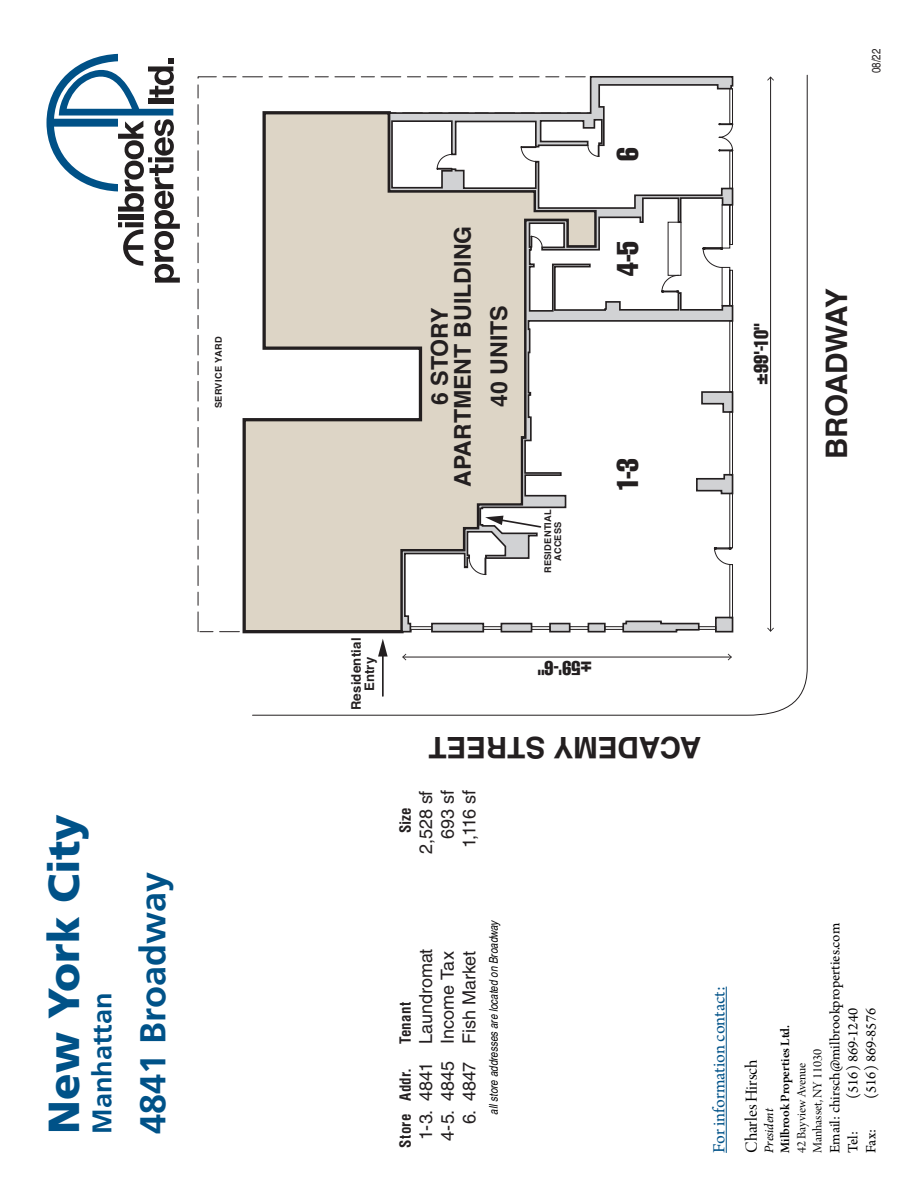
<style>
.page{position:relative;width:918px;height:1188px;background:#fff}
.page>*{position:absolute;margin:0;border:0;box-sizing:border-box;transform-origin:0 0}
.t1{font:900 43.5px "Frutiger";color:#005288}
.t2{font:700 36px "Frutiger";color:#005288}
.t3{font:700 29.7px "Helvetica";letter-spacing:-.005em;color:#231f20}
.t4{font:extra-condensed 29.7px "Helvetica";color:#231f20}
.t5{font:700 27px "Frutiger";color:#005288}
.t6{font:700 23.1px/23.1px "Helvetica";color:#231f20;text-align:center}
.t7{font:extra-condensed 19.8px "Helvetica";color:#231f20}
.t8{font:18px "Helvetica CE";letter-spacing:-.005em;color:#231f20}
.t9{font:18px "Arno Pro";color:#005288}
.t10{font:18px "Arno Pro Display";color:#000}
.t11{font:15px "Arno Pro";color:#000}
.t12{font:700 condensed 15px "Helvetica CE";letter-spacing:.01em;color:#231f20}
.t13{font:13.5px "Arno Pro Display";color:#000}
.t14{font:13.5px "Arno Pro Smbd Subhead";color:#000}
.t15{font:italic 13.5px "Arno Pro";color:#000}
.t16{font:700 13.2px/13.2px "Helvetica";letter-spacing:.015em;color:#231f20;text-align:center}
.t17{font:italic condensed 12px "Helvetica CE";color:#000}
.t18{font:condensed 12px "Helvetica CE";color:#231f20}
.t19{font:700 9.15px/9.9px "Helvetica";letter-spacing:.025em;color:#231f20;text-align:center}
</style>
<div class="page">
<svg style="left:46px;top:54px;width:134px;height:229px"></svg>
<svg style="left:198px;top:76px;width:54px;height:556px"></svg>
<svg style="left:252px;top:75px;width:556px;height:641px"></svg>
<svg style="left:437px;top:123px;width:296px;height:452px"></svg>
<hr style="left:382px;top:653px;width:2px;height:43px;background:#231f20">
<svg style="left:378px;top:639px;width:10px;height:18px"></svg>
<hr style="left:770px;top:77px;width:1px;height:554px;background:#231f20">
<svg style="left:767px;top:628px;width:7px;height:4px"></svg>
<svg style="left:767px;top:76px;width:7px;height:5px"></svg>
<hr style="left:403px;top:657px;width:328px;height:1px;background:#231f20">
<svg style="left:402px;top:654px;width:4px;height:6px"></svg>
<svg style="left:728px;top:654px;width:4px;height:6px"></svg>
<svg style="left:485px;top:516px;width:57px;height:13px"></svg>
<hr style="left:726px;top:987px;width:1px;height:166px;background:#005288">
<p class="t19" style="left:214px;top:408px;width:73px;rotate:-90deg">SERVICE YARD</p>
<p class="t1" style="left:38px;top:1134px;width:321px;rotate:-90deg">New York City</p>
<p class="t5" style="left:86px;top:1134px;width:143px;rotate:-90deg">Manhattan</p>
<p class="t2" style="left:132px;top:1134px;width:263px;rotate:-90deg">4841 Broadway</p>
<p class="t18" style="left:869px;top:73px;width:26px;rotate:-90deg">08/22</p>
<p class="t4" style="left:609px;top:161px;width:15px;rotate:-90deg">6</p>
<p class="t6" style="left:428px;top:487px;width:263px;rotate:-90deg">6 STORY<br>APARTMENT BUILDING</p>
<p class="t6" style="left:488px;top:407px;width:103px;rotate:-90deg">40 UNITS</p>
<p class="t19" style="left:543px;top:573px;width:66px;rotate:-90deg">RESIDENTIAL<br>ACCESS</p>
<p class="t4" style="left:609px;top:276px;width:37px;rotate:-90deg">4-5</p>
<p class="t4" style="left:609px;top:491px;width:35px;rotate:-90deg">1-3</p>
<p class="t16" style="left:350px;top:710px;width:74px;rotate:-90deg">Residential<br>Entry</p>
<p class="t7" style="left:592px;top:681px;width:56px;rotate:-180deg">±59'-6"</p>
<p class="t3" style="left:701px;top:771px;width:274px;rotate:-180deg">ACADEMY STREET</p>
<p class="t12" style="left:396px;top:833px;width:28px;rotate:-90deg">Size</p>
<p class="t8" style="left:437px;top:839px;width:50px;rotate:-90deg">693 sf</p>
<p class="t8" style="left:416px;top:854px;width:65px;rotate:-90deg">2,528 sf</p>
<p class="t8" style="left:459px;top:848px;width:59px;rotate:-90deg">1,116 sf</p>
<p class="t7" style="left:748px;top:385px;width:63px;rotate:-90deg">±99'-10"</p>
<p class="t3" style="left:813px;top:459px;width:173px;rotate:-90deg">BROADWAY</p>
<p class="t12" style="left:396px;top:1044px;width:43px;rotate:-90deg">Tenant</p>
<p class="t12" style="left:396px;top:1148px;width:81px;rotate:-90deg">Store Addr.</p>
<p class="t8" style="left:416px;top:1140px;width:192px;rotate:-90deg">1-3. 4841 Laundromat</p>
<p class="t8" style="left:437px;top:1141px;width:191px;rotate:-90deg">4-5. 4845 Income Tax</p>
<p class="t8" style="left:459px;top:1124px;width:175px;rotate:-90deg">6. 4847 Fish Market</p>
<p class="t17" style="left:487px;top:1115px;width:196px;rotate:-90deg">all store addresses are located on Broadway</p>
<p class="t9" style="left:709px;top:1153px;width:168px;rotate:-90deg">For information contact:</p>
<p class="t11" style="left:827px;top:1153px;width:232px;rotate:-90deg">Email: chirsch@milbrookproperties.com</p>
<p class="t11" style="left:845px;top:1099px;width:92px;rotate:-90deg">(516) 869-1240</p>
<p class="t11" style="left:863px;top:1099px;width:92px;rotate:-90deg">(516) 869-8576</p>
<p class="t14" style="left:778px;top:1153px;width:130px;rotate:-90deg">Milbrook Properties Ltd.</p>
<p class="t13" style="left:810px;top:1153px;width:105px;rotate:-90deg">Manhasset, NY 11030</p>
<p class="t10" style="left:742px;top:1153px;width:95px;rotate:-90deg">Charles Hirsch</p>
<p class="t13" style="left:794px;top:1153px;width:92px;rotate:-90deg">42 Bayview Avenue</p>
<p class="t15" style="left:761px;top:1153px;width:46px;rotate:-90deg">President</p>
<p class="t11" style="left:863px;top:1153px;width:26px;rotate:-90deg">Fax:</p>
<p class="t11" style="left:845px;top:1153px;width:23px;rotate:-90deg">Tel:</p>
</div>
